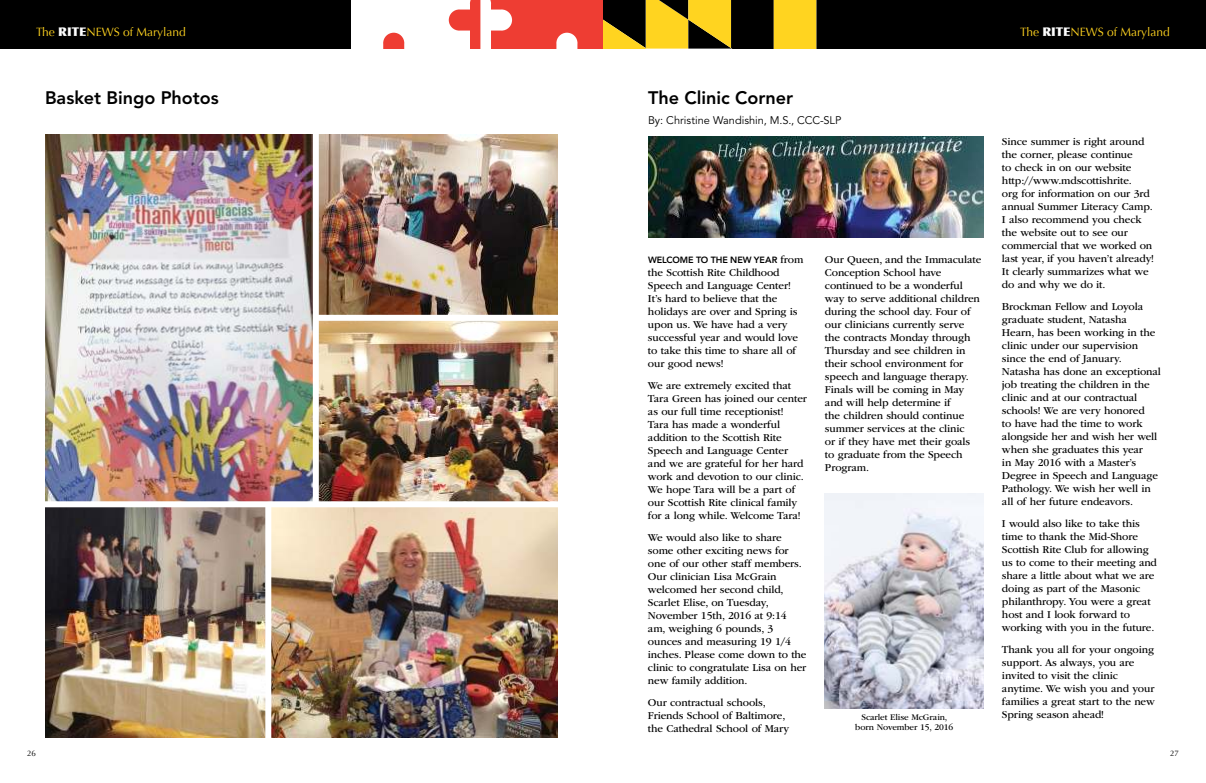
<style>
.page{position:relative;width:1206px;height:783px;background:#fff}
.page>*{position:absolute;margin:0;border:0;box-sizing:border-box;transform-origin:0 0}
.t1{font:800 18px "Avenir LT Std";color:#000}
.t2{font:12px "Optima";color:#ffd420}
.t3{font:11px/13px "ITC Garamond Std";letter-spacing:-.01em;color:#000}
.t4{font:11px "Avenir LT Std";color:#000}
.t5{font:9px/10px "ITC Garamond Std";letter-spacing:-.01em;color:#000;text-align:center}
.t6{font:800 9px "Avenir LT Std";letter-spacing:-.01em;color:#000}
.t7{font:8px "Optima";color:#000}
.s1{font-weight:900;color:#fff}
.s2{font-family:"ITC Garamond Std";font-weight:400;font-size:11px}
</style>
<div class="page">
<div style="left:0;top:0;width:351px;height:49px;background:#000"></div>
<svg style="left:603px;top:0;width:251px;height:49px;background:#7d6811"></svg>
<div style="left:480px;top:0;width:123px;height:49px;background:#ee3d33"></div>
<svg style="left:383px;top:0;width:195px;height:49px"></svg>
<div style="left:854px;top:0;width:352px;height:49px;background:#000"></div>
<img style="left:45px;top:135px;width:268px;height:366px">
<img style="left:45px;top:507px;width:513px;height:231px">
<img style="left:319px;top:135px;width:239px;height:180px">
<img style="left:319px;top:321px;width:239px;height:180px">
<img style="left:648px;top:137px;width:336px;height:100px">
<div style="left:265px;top:503px;width:6px;height:243px;background:#fff"></div>
<img style="left:825px;top:493px;width:159px;height:216px">
<p class="t2" style="left:36px;top:27px;width:151px">The <span class="s1">RITE</span>NEWS of Maryland</p>
<p class="t2" style="left:1020px;top:27px;width:151px">The <span class="s1">RITE</span>NEWS of Maryland</p>
<h1 class="t1" style="left:45px;top:89px;width:175px">Basket Bingo Photos</h1>
<h1 class="t1" style="left:648px;top:89px;width:147px">The Clinic Corner</h1>
<p class="t4" style="left:648px;top:116px;width:195px">By: Christine Wandishin, M.S., CCC-SLP</p>
<p class="t6" style="left:648px;top:256px;width:157px">WELCOME TO THE NEW YEAR <span class="s2">from</span></p>
<p class="t3" style="left:648px;top:267px;width:152px">the Scottish Rite Childhood<br>Speech and Language Center!<br>It’s hard to believe that the holidays are over and Spring is upon us. We have had a very successful year and would love to take this time to share all of our good news!</p>
<p class="t3" style="left:648px;top:380px;width:161px">We are extremely excited that<br>Tara Green has joined our center as our full time receptionist!<br>Tara has made a wonderful addition to the Scottish Rite<br>Speech and Language Center and we are grateful for her hard work and devotion to our clinic.<br>We hope Tara will be a part of our Scottish Rite clinical family for a long while. Welcome Tara!</p>
<p class="t3" style="left:648px;top:532px;width:160px">We would also like to share some other exciting news for one of our other staff members.<br>Our clinician Lisa McGrain welcomed her second child,<br>Scarlet Elise, on Tuesday,<br>November 15th, 2016 at 9:14 am, weighing 6 pounds, 3 ounces and measuring 19 1/4 inches. Please come down to the clinic to congratulate Lisa on her new family addition.</p>
<p class="t3" style="left:648px;top:697px;width:143px">Our contractual schools,<br>Friends School of Baltimore, the Cathedral School of Mary</p>
<p class="t3" style="left:825px;top:254px;width:158px">Our Queen, and the Immaculate<br>Conception School have continued to be a wonderful way to serve additional children during the school day. Four of our clinicians currently serve the contracts Monday through<br>Thursday and see children in their school environment for speech and language therapy.<br>Finals will be coming in May and will help determine if<br>the children should continue summer services at the clinic<br>or if they have met their goals to graduate from the Speech<br>Program.</p>
<p class="t5" style="left:855px;top:713px;width:100px">Scarlet Elise McGrain, born November 15, 2016</p>
<p class="t3" style="left:1002px;top:136px;width:154px">Since summer is right around the corner, please continue<br>to check in on our website http://www.mdscottishrite.<br>org for information on our 3rd annual Summer Literacy Camp.<br>I also recommend you check the website out to see our commercial that we worked on last year, if you haven’t already!<br>It clearly summarizes what we do and why we do it.</p>
<p class="t3" style="left:1002px;top:301px;width:160px">Brockman Fellow and Loyola graduate student, Natasha<br>Hearn, has been working in the clinic under our supervision since the end of January.<br>Natasha has done an exceptional job treating the children in the clinic and at our contractual schools! We are very honored<br>to have had the time to work alongside her and wish her well when she graduates this year<br>in May 2016 with a Master’s<br>Degree in Speech and Language<br>Pathology. We wish her well in all of her future endeavors.</p>
<p class="t3" style="left:1002px;top:518px;width:157px">I would also like to take this time to thank the Mid-Shore<br>Scottish Rite Club for allowing us to come to their meeting and share a little about what we are doing as part of the Masonic philanthropy. You were a great host and I look forward to working with you in the future.</p>
<p class="t3" style="left:1002px;top:644px;width:154px">Thank you all for your ongoing support. As always, you are invited to visit the clinic anytime. We wish you and your families a great start to the new<br>Spring season ahead!</p>
<p class="t7" style="left:27px;top:750px;width:10px">26</p>
<p class="t7" style="left:1170px;top:750px;width:10px">27</p>
</div>
